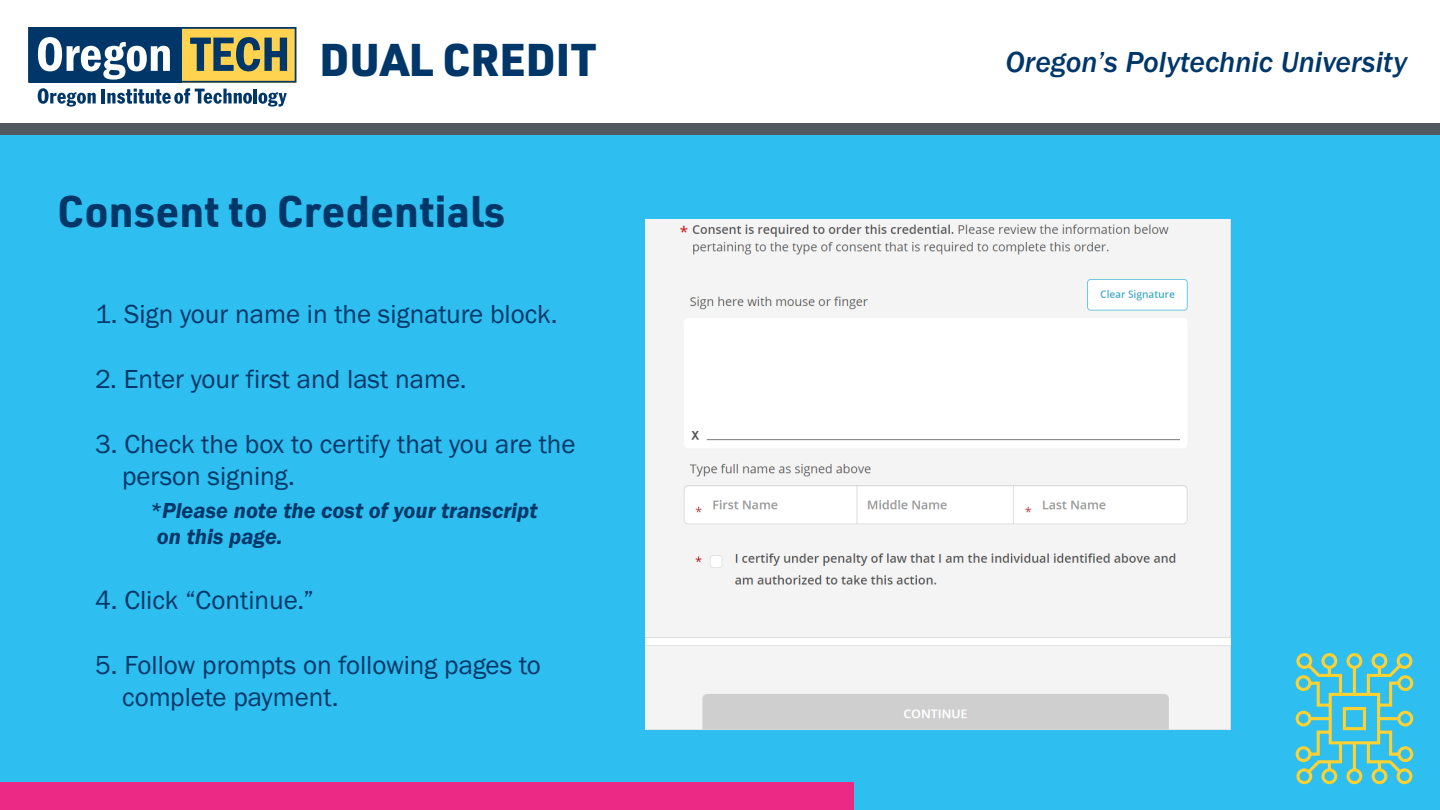
<style>
.page{position:relative;width:1440px;height:810px;background:#fff}
.page>*{position:absolute;margin:0;border:0;box-sizing:border-box;transform-origin:0 0}
.t1{font:900 45px "URWDIN";color:#003768}
.t2{font:700 43.5px "URWDIN";color:#003768}
.t3{font:30px "Franklin Gothic URW Med Ita";color:#003768}
.t4{font:27px/32.4px "Franklin Gothic URW Boo";color:#003768}
.t5{font:22.5px/26.4px "Franklin Gothic URW Dem Ita";color:#003768}
</style>
<div class="page">
<svg style="left:28px;top:27px;width:268px;height:80px"></svg>
<div style="left:0;top:123px;width:1440px;height:13px;background:#53575f"></div>
<div style="left:0;top:136px;width:1440px;height:674px;background:#2ebeef"></div>
<div style="left:0;top:783px;width:853px;height:27px;background:#ed2986"></div>
<svg style="left:1295px;top:653px;width:119px;height:132px"></svg>
<img style="left:645px;top:219px;width:585px;height:510px">
<h1 class="t1" style="left:320px;top:29px;width:278px">DUAL CREDIT</h1>
<p class="t3" style="left:1005px;top:44px;width:403px">Oregon’s Polytechnic University</p>
<h2 class="t2" style="left:57px;top:182px;width:450px">Consent to Credentials</h2>
<p class="t4" style="left:95px;top:298px;width:464px">1. Sign your name in the signature block.</p>
<p class="t4" style="left:95px;top:362px;width:373px">2. Enter your first and last name.</p>
<p class="t4" style="left:122px;top:427px;width:455px;text-indent:-27px">3. Check the box to certify that you are the person signing.</p>
<p class="t5" style="left:157px;top:496px;width:382px;text-indent:-8px">*Please note the cost of your transcript on this page.</p>
<p class="t4" style="left:95px;top:583px;width:220px">4. Click “Continue.”</p>
<p class="t4" style="left:122px;top:648px;width:420px;text-indent:-27px">5. Follow prompts on following pages to complete payment.</p>
</div>
